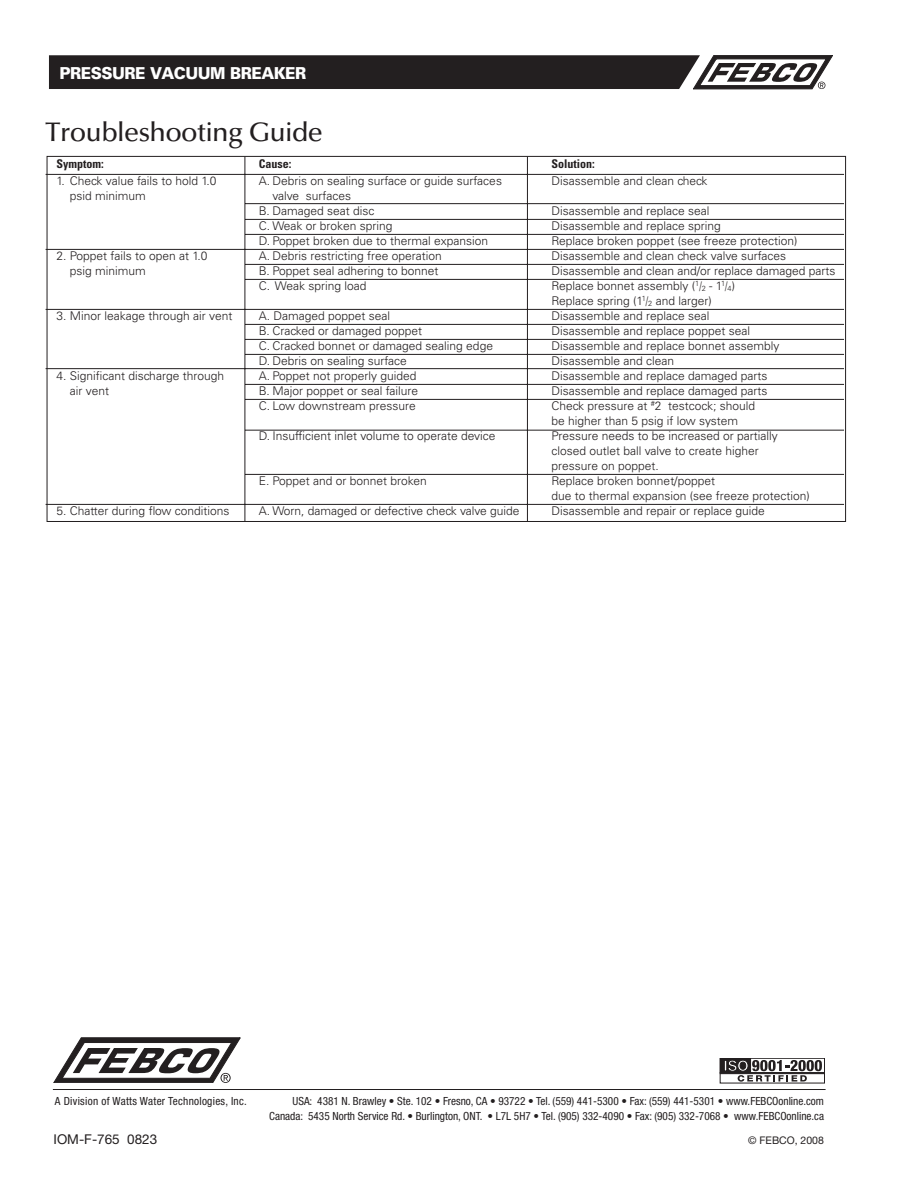
<style>
.page{position:relative;width:918px;height:1188px;background:#fff}
.page>*{position:absolute;margin:0;border:0;box-sizing:border-box;transform-origin:0 0}
.t1{font:500 27px "Optima LT Std";letter-spacing:-.025em;color:#231f20}
.t2{font:900 16.5px "Univers LT Std";letter-spacing:-.035em;color:#fff;scale:.94 1}
.t3{font:13.5px "Helvetica Neue LT Std";color:#231f20}
.t4{font:300 12px/15px "Univers LT Std";color:#231f20}
.t5{font:700 condensed 12px "Univers LT Std";color:#231f20}
.t6{font:condensed 11.25px/15px "Helvetica Neue LT Std";color:#231f20;text-align:right}
.t7{font:condensed 11.25px "Helvetica Neue LT Std";letter-spacing:.025em;color:#231f20}
.t8{font:10.5px "Helvetica Neue LT Std";color:#231f20}
.s1{font-size:7.5px}
</style>
<div class="page">
<svg style="left:49px;top:55px;width:783px;height:34px;background:#383435"></svg>
<hr style="left:245px;top:157px;width:1px;height:365px;background:#231f20">
<hr style="left:527px;top:157px;width:1px;height:365px;background:#231f20">
<hr style="left:46px;top:174px;width:798px;height:1px;background:#231f20">
<hr style="left:245px;top:203px;width:599px;height:1px;background:#231f20">
<hr style="left:46px;top:249px;width:798px;height:1px;background:#231f20">
<hr style="left:46px;top:309px;width:798px;height:1px;background:#231f20">
<hr style="left:46px;top:368px;width:798px;height:1px;background:#231f20">
<hr style="left:46px;top:504px;width:798px;height:1px;background:#231f20">
<hr style="left:245px;top:219px;width:599px;height:1px;background:#231f20">
<hr style="left:245px;top:234px;width:599px;height:1px;background:#231f20">
<hr style="left:245px;top:264px;width:599px;height:1px;background:#231f20">
<hr style="left:245px;top:279px;width:599px;height:1px;background:#231f20">
<hr style="left:245px;top:324px;width:599px;height:1px;background:#231f20">
<hr style="left:245px;top:339px;width:599px;height:1px;background:#231f20">
<hr style="left:245px;top:354px;width:599px;height:1px;background:#231f20">
<hr style="left:245px;top:384px;width:599px;height:1px;background:#231f20">
<hr style="left:245px;top:399px;width:599px;height:1px;background:#231f20">
<hr style="left:245px;top:430px;width:599px;height:1px;background:#231f20">
<hr style="left:245px;top:474px;width:599px;height:1px;background:#231f20">
<svg style="left:54px;top:1038px;width:186px;height:45px"></svg>
<hr style="left:53px;top:1089px;width:773px;height:1px;background:#231f20">
<div style="left:720px;top:1058px;width:105px;height:25px;border:1px solid #231f20"></div>
<div style="left:720px;top:1058px;width:31px;height:15px;border:1px solid #231f20"></div>
<svg style="left:720px;top:1060px;width:105px;height:22px"></svg>
<h2 class="t2" style="left:60px;top:63px;width:264px">PRESSURE VACUUM BREAKER</h2>
<h1 class="t1" style="left:46px;top:117px;width:279px">Troubleshooting Guide</h1>
<p class="t5" style="left:56px;top:157px;width:49px">Symptom:</p>
<p class="t5" style="left:259px;top:157px;width:34px">Cause:</p>
<p class="t5" style="left:551px;top:157px;width:45px">Solution:</p>
<p class="t4" style="left:56px;top:173px;width:162px">1. Check value fails to hold 1.0</p>
<p class="t4" style="left:259px;top:173px;width:245px">A. Debris on sealing surface or guide surfaces</p>
<p class="t4" style="left:551px;top:173px;width:158px">Disassemble and clean check</p>
<p class="t4" style="left:70px;top:188px;width:78px">psid minimum</p>
<p class="t4" style="left:259px;top:188px;width:117px;text-indent:14px">valve surfaces<br>B. Damaged seat disc</p>
<p class="t4" style="left:551px;top:203px;width:160px">Disassemble and replace seal</p>
<p class="t4" style="left:259px;top:218px;width:135px">C. Weak or broken spring</p>
<p class="t4" style="left:551px;top:218px;width:171px">Disassemble and replace spring</p>
<p class="t4" style="left:259px;top:233px;width:231px">D. Poppet broken due to thermal expansion</p>
<p class="t4" style="left:551px;top:233px;width:248px">Replace broken poppet (see freeze protection)</p>
<p class="t4" style="left:56px;top:248px;width:152px">2. Poppet fails to open at 1.0</p>
<p class="t4" style="left:259px;top:248px;width:184px">A. Debris restricting free operation</p>
<p class="t4" style="left:551px;top:248px;width:236px">Disassemble and clean check valve surfaces</p>
<p class="t4" style="left:70px;top:263px;width:78px">psig minimum</p>
<p class="t4" style="left:259px;top:263px;width:181px">B. Poppet seal adhering to bonnet</p>
<p class="t4" style="left:551px;top:263px;width:286px">Disassemble and clean and/or replace damaged parts</p>
<p class="t4" style="left:259px;top:278px;width:109px">C. Weak spring load</p>
<p class="t4" style="left:551px;top:278px;width:185px">Replace bonnet assembly (<sup>1</sup>/<span class="s1">2</span> - 1<sup>1</sup>/<span class="s1">4</span>)<br>Replace spring (1<sup>1</sup>/<span class="s1">2</span> and larger)</p>
<p class="t4" style="left:56px;top:308px;width:177px">3. Minor leakage through air vent</p>
<p class="t4" style="left:259px;top:308px;width:133px">A. Damaged poppet seal</p>
<p class="t4" style="left:551px;top:308px;width:160px">Disassemble and replace seal</p>
<p class="t4" style="left:259px;top:323px;width:165px">B. Cracked or damaged poppet</p>
<p class="t4" style="left:551px;top:323px;width:200px">Disassemble and replace poppet seal</p>
<p class="t4" style="left:259px;top:338px;width:236px">C. Cracked bonnet or damaged sealing edge</p>
<p class="t4" style="left:551px;top:338px;width:230px">Disassemble and replace bonnet assembly</p>
<p class="t4" style="left:259px;top:353px;width:149px">D. Debris on sealing surface</p>
<p class="t4" style="left:551px;top:353px;width:124px">Disassemble and clean</p>
<p class="t4" style="left:56px;top:368px;width:169px">4. Significant discharge through</p>
<p class="t4" style="left:259px;top:368px;width:159px">A. Poppet not properly guided</p>
<p class="t4" style="left:551px;top:368px;width:218px">Disassemble and replace damaged parts</p>
<p class="t4" style="left:70px;top:383px;width:41px">air vent</p>
<p class="t4" style="left:259px;top:383px;width:161px">B. Major poppet or seal failure</p>
<p class="t4" style="left:551px;top:383px;width:218px">Disassemble and replace damaged parts</p>
<p class="t4" style="left:259px;top:398px;width:158px">C. Low downstream pressure</p>
<p class="t4" style="left:551px;top:398px;width:205px">Check pressure at <sup>#</sup>2 testcock; should be higher than 5 psig if low system</p>
<p class="t4" style="left:259px;top:428px;width:238px">D. Insufficient inlet volume to operate device</p>
<p class="t4" style="left:551px;top:428px;width:228px">Pressure needs to be increased or partially closed outlet ball valve to create higher pressure on poppet.</p>
<p class="t4" style="left:259px;top:473px;width:170px">E. Poppet and or bonnet broken</p>
<p class="t4" style="left:551px;top:473px;width:260px">Replace broken bonnet/poppet<br>due to thermal expansion (see freeze protection)</p>
<p class="t4" style="left:56px;top:503px;width:175px">5. Chatter during flow conditions</p>
<p class="t4" style="left:259px;top:503px;width:262px">A. Worn, damaged or defective check valve guide</p>
<p class="t4" style="left:551px;top:503px;width:215px">Disassemble and repair or replace guide</p>
<p class="t7" style="left:55px;top:1095px;width:193px">A Division of Watts Water Technologies, Inc.</p>
<p class="t6" style="left:269px;top:1093px;width:556px">USA: 4381 N. Brawley • Ste. 102 • Fresno, CA • 93722 • Tel. (559) 441-5300 • Fax: (559) 441-5301 • www.FEBCOonline.com<br>Canada: 5435 North Service Rd. • Burlington, ONT. • L7L 5H7 • Tel. (905) 332-4090 • Fax: (905) 332-7068 • www.FEBCOonline.ca</p>
<p class="t3" style="left:54px;top:1131px;width:105px">IOM-F-765 0823</p>
<p class="t8" style="left:748px;top:1134px;width:77px">© FEBCO, 2008</p>
</div>
